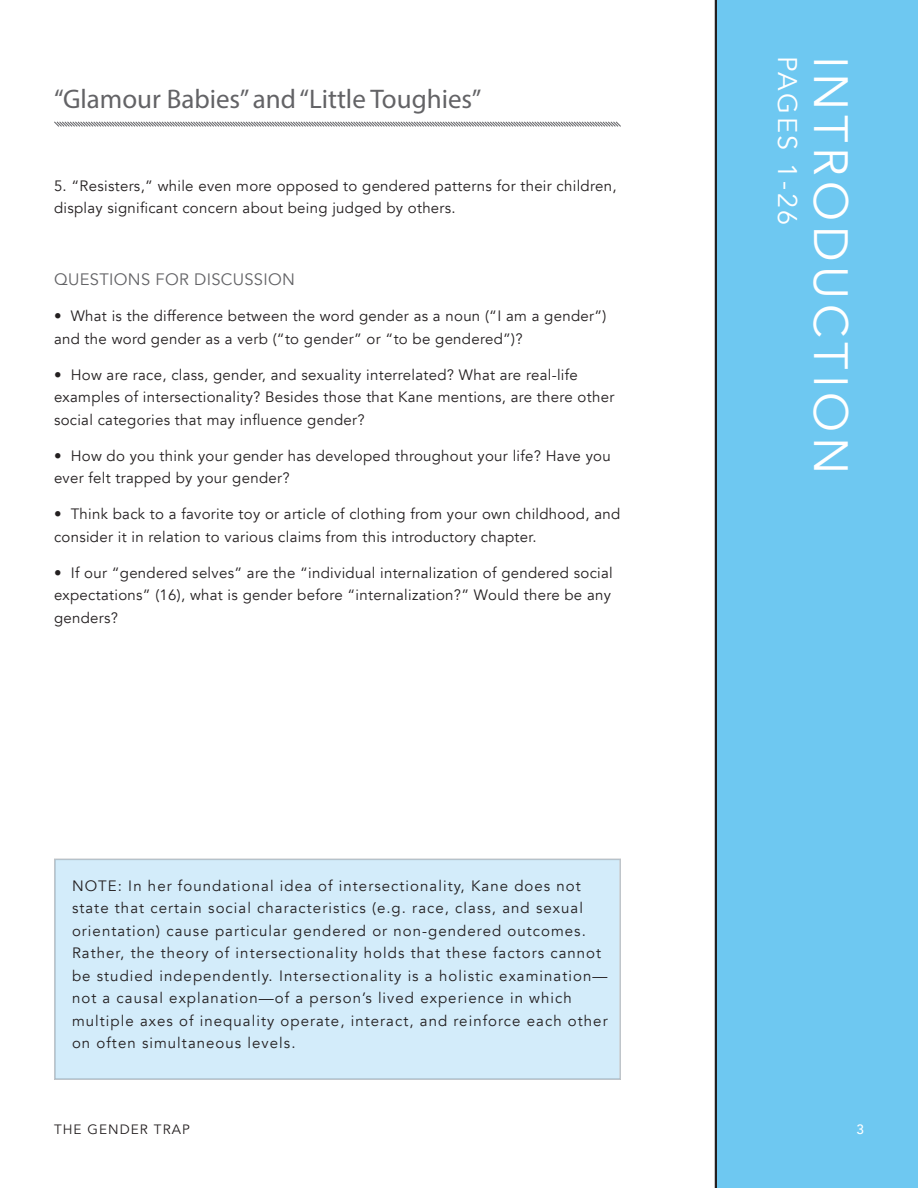
<style>
.page{position:relative;width:918px;height:1188px;background:#fff}
.page>*{position:absolute;margin:0;border:0;box-sizing:border-box;transform-origin:0 0}
.t1{font:48px "Avenir";letter-spacing:.1em;color:#fff}
.t2{font:27px "Myriad Pro";color:#636366}
.t3{font:27px "Avenir";letter-spacing:.1em;color:#fff}
.t4{font:16.5px "Avenir";letter-spacing:.02em;color:#636366}
.t5{font:15px/22.5px "Avenir";letter-spacing:.02em;color:#231f20}
.t6{font:15px/22.5px "Avenir";letter-spacing:.07em;color:#231f20}
.t7{font:13.5px "Avenir";letter-spacing:.08em;color:#231f20}
.t8{font:500 13.5px "Avenir";color:#fff}
</style>
<div class="page">
<div style="left:716px;top:0;width:202px;height:1188px;background:#6ec8f1"></div>
<svg style="left:54px;top:121px;width:567px;height:6px"></svg>
<div style="left:55px;top:859px;width:565px;height:220px;background:#d3ecfa"></div>
<h2 class="t2" style="left:54px;top:82px;width:429px">“Glamour Babies” and “Little Toughies”</h2>
<p class="t5" style="left:54px;top:174px;width:564px">5. “Resisters,” while even more opposed to gendered patterns for their children, display significant concern about being judged by others.</p>
<p class="t4" style="left:54px;top:269px;width:243px">QUESTIONS FOR DISCUSSION</p>
<p class="t5" style="left:54px;top:305px;width:554px">• What is the difference between the word gender as a noun (“I am a gender”) and the word gender as a verb (“to gender” or “to be gendered”)?</p>
<p class="t5" style="left:54px;top:363px;width:562px">• How are race, class, gender, and sexuality interrelated? What are real-life examples of intersectionality? Besides those that Kane mentions, are there other social categories that may influence gender?</p>
<p class="t5" style="left:54px;top:444px;width:558px">• How do you think your gender has developed throughout your life? Have you ever felt trapped by your gender?</p>
<p class="t5" style="left:54px;top:503px;width:568px">• Think back to a favorite toy or article of clothing from your own childhood, and consider it in relation to various claims from this introductory chapter.</p>
<p class="t5" style="left:54px;top:561px;width:560px;text-align:justify">• If our “gendered selves” are the “individual internalization of gendered social expectations” (16), what is gender before “internalization?” Would there be any genders?</p>
<p class="t6" style="left:72px;top:875px;width:537px">NOTE: In her foundational idea of intersectionality, Kane does not state that certain social characteristics (e.g. race, class, and sexual orientation) cause particular gendered or non-gendered outcomes.<br>Rather, the theory of intersectionality holds that these factors cannot be studied independently. Intersectionality is a holistic examination— not a causal explanation—of a person’s lived experience in which multiple axes of inequality operate, interact, and reinforce each other on often simultaneous levels.</p>
<h2 class="t3" style="left:804px;top:56px;width:171px;rotate:90deg">PAGES 1-26</h2>
<h1 class="t1" style="left:859px;top:56px;width:420px;rotate:90deg">INTRODUCTION</h1>
<p class="t7" style="left:54px;top:1121px;width:137px">THE GENDER TRAP</p>
<p class="t8" style="left:856px;top:1118px;width:9px">3</p>
</div>
